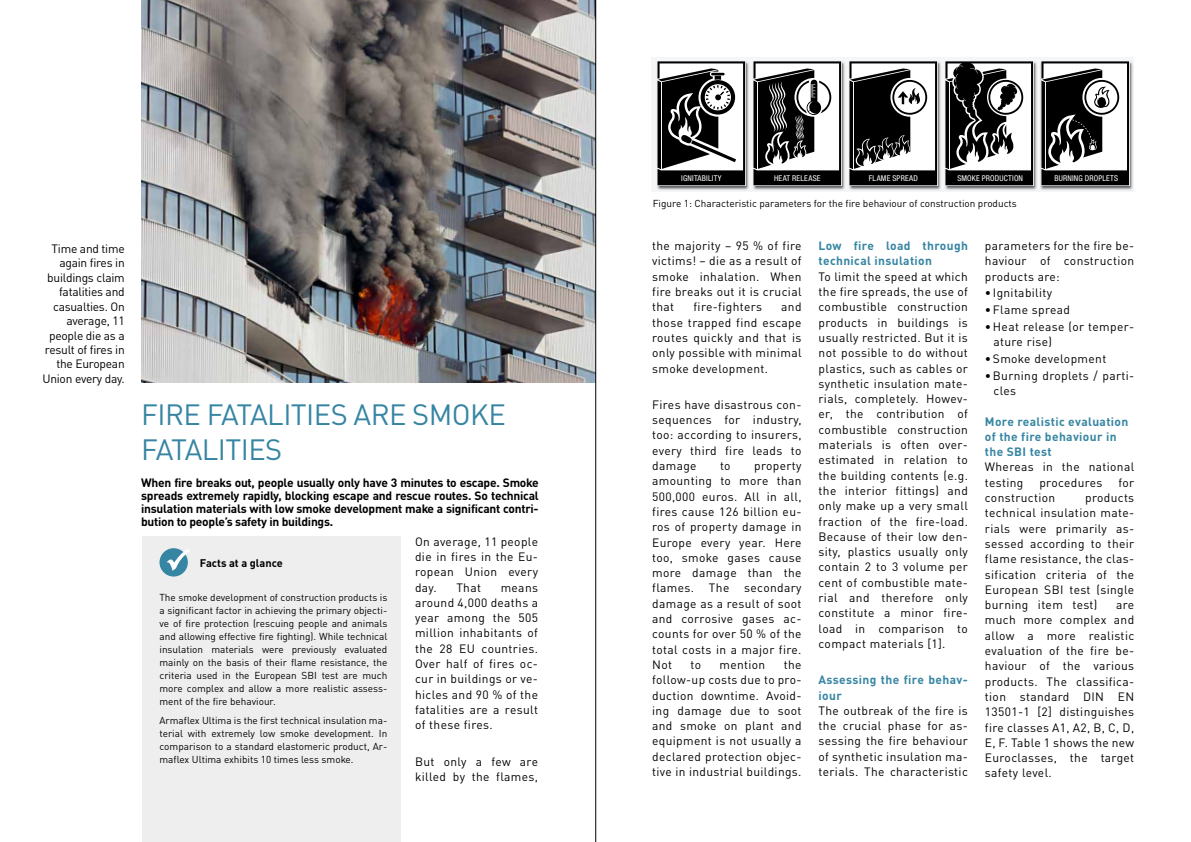
<style>
.page{position:relative;width:1191px;height:842px;background:#fff}
.page>*{position:absolute;margin:0;border:0;box-sizing:border-box;transform-origin:0 0}
.t1{font:29px/34.8px "DIN Pro";letter-spacing:-.02em;color:#3685a2}
.t2{font:12px/15.3px "DIN Pro";letter-spacing:.03em;color:#000;text-align:justify}
.t3{font:700 12px/13px "DIN Pro";letter-spacing:-.02em;color:#000;text-align:justify}
.t4{font:12px/14.4px "DIN Pro";letter-spacing:-.02em;color:#000;text-align:right}
.t5{font:700 12px/15.3px "DIN Pro";letter-spacing:.03em;color:#3685a2}
.t6{font:700 11px "DIN Pro";color:#000}
.t7{font:10px/13px "DIN Pro";color:#000;text-align:justify}
.t8{font:condensed 8px "Helvetica Neue LT Std";letter-spacing:.025em;color:#fff}
</style>
<div class="page">
<img style="left:141px;top:0;width:454px;height:383px">
<div style="left:142px;top:536px;width:258px;height:306px;background:#eee"></div>
<div style="left:159px;top:548px;width:29px;height:28px;background:#3685a2;border-radius:50%"></div>
<div style="left:651px;top:57px;width:482px;height:135px;background:#f5f6f8"></div>
<img style="left:657px;top:61px;width:92px;height:129px">
<svg style="left:657px;top:61px;width:88px;height:124px"></svg>
<img style="left:945px;top:61px;width:92px;height:129px">
<svg style="left:945px;top:61px;width:88px;height:124px"></svg>
<img style="left:753px;top:61px;width:92px;height:129px">
<svg style="left:753px;top:61px;width:88px;height:124px"></svg>
<img style="left:849px;top:61px;width:92px;height:129px">
<svg style="left:849px;top:61px;width:88px;height:124px"></svg>
<img style="left:1040px;top:61px;width:93px;height:129px">
<svg style="left:1041px;top:61px;width:88px;height:124px"></svg>
<hr style="left:595px;top:0;width:1px;height:842px;background:#000">
<svg style="left:164px;top:548px;width:25px;height:25px"></svg>
<p class="t8" style="left:681px;top:173px;width:42px">IGNITABILITY</p>
<p class="t8" style="left:774px;top:173px;width:48px">HEAT RELEASE</p>
<p class="t8" style="left:869px;top:173px;width:51px">FLAME SPREAD</p>
<p class="t8" style="left:957px;top:173px;width:67px">SMOKE PRODUCTION</p>
<p class="t8" style="left:1054px;top:173px;width:65px">BURNING DROPLETS</p>
<p class="t7" style="left:653px;top:196px;width:365px">Figure 1: Characteristic parameters for the fire behaviour of construction products</p>
<p class="t4" style="left:42px;top:240px;width:84px">Time and time again fires in buildings claim fatalities and casualties. On average, 11 people die as a result of fires in the European<br>Union every day.</p>
<p class="t2" style="left:652px;top:237px;width:151px">the majority – 95 % of fire victims! – die as a result of smoke inhalation. When fire breaks out it is crucial that</p>
<p class="t2" style="left:693px;top:298px;width:70px">fire-fighters</p>
<p class="t2" style="left:652px;top:298px;width:151px;text-indent:129px">and those trapped find escape routes quickly and that is only possible with minimal smoke development.</p>
<p class="t2" style="left:652px;top:396px;width:151px">Fires have disastrous con&shy;sequences for industry, too: according to insurers, every third fire leads to damage</p>
<h1 class="t1" style="left:141px;top:394px;width:366px">FIRE FATALITIES ARE SMOKE<br>FATALITIES</h1>
<p class="t3" style="left:141px;top:475px;width:399px">When fire breaks out, people usually only have 3 minutes to escape. Smoke spreads extremely rapidly, blocking escape and rescue routes. So technical insulation materials with low smoke development make a significant contri&shy;bution to people’s safety in buildings.</p>
<p class="t2" style="left:415px;top:532px;width:124px">On average, 11 people die in fires in the Eu&shy;ropean Union every day.</p>
<p class="t2" style="left:652px;top:457px;width:151px;text-indent:102px">property amounting to more than 500,000 euros. All in all, fires cause 126 billion eu&shy;ros of property damage in Europe every year. Here too, smoke gases cause more damage than the flames. The secondary damage as a result of soot and corrosive gases ac&shy;counts for over 50 % of the total costs in a major fire.<br>Not</p>
<p class="t2" style="left:720px;top:457px;width:12px">to</p>
<p class="t6" style="left:200px;top:554px;width:84px">Facts at a glance</p>
<p class="t7" style="left:159px;top:590px;width:229px">The smoke development of construction products is a significant factor in achieving the primary objecti&shy;ve of fire protection (rescuing people and animals and allowing effective fire fighting). While technical insulation materials were previously evaluated mainly on the basis of their flame resistance, the criteria used in the European SBI test are much more complex and allow a more realistic assess&shy;ment of the fire behaviour.</p>
<p class="t7" style="left:159px;top:713px;width:229px">Armaflex Ultima is the first technical insulation ma&shy;terial with extremely low smoke development. In comparison to a standard elastomeric product, Ar&shy;maflex Ultima exhibits 10 times less smoke.</p>
<p class="t2" style="left:456px;top:578px;width:26px">That</p>
<p class="t2" style="left:415px;top:578px;width:124px;text-indent:86px">means around 4,000 deaths a year among the 505 million inhabitants of the 28 EU countries.<br>Over half of fires oc&shy;cur in buildings or ve&shy;hicles and 90 % of the fatalities are a result of these fires.</p>
<p class="t2" style="left:415px;top:752px;width:124px">But only a few are killed by the flames,</p>
<p class="t2" style="left:690px;top:656px;width:12px">to</p>
<p class="t2" style="left:719px;top:656px;width:47px">mention</p>
<p class="t2" style="left:652px;top:656px;width:151px;text-indent:131px">the follow-up costs due to pro&shy;duction downtime. Avoid&shy;ing damage due to soot and smoke on plant and equipment is not usually a declared protection objec&shy;tive in industrial buildings.</p>
<p class="t5" style="left:818px;top:237px;width:151px">Low fire load through technical insulation</p>
<p class="t2" style="left:818px;top:268px;width:151px;text-align:left">To limit the speed at which the fire spreads, the use of combustible construction products in buildings is usually restricted. But it is not possible to do without plastics, such as cables or synthetic insulation mate&shy;rials, completely. Howev&shy;er, the contribution of combustible construction materials is often over&shy;estimated in relation to the building contents (e.g. the interior fittings) and only make up a very small fraction of the fire-load.<br>Because of their low den&shy;sity, plastics usually only contain 2 to 3 volume per cent of combustible mate&shy;rial and therefore only constitute a minor fire&shy;load in comparison to compact materials [1].</p>
<p class="t5" style="left:818px;top:671px;width:151px">Assessing the fire behav&shy;iour</p>
<p class="t2" style="left:818px;top:702px;width:151px">The outbreak of the fire is the crucial phase for as&shy;sessing the fire behaviour of synthetic insulation ma&shy;terials. The characteristic</p>
<p class="t2" style="left:985px;top:237px;width:151px">parameters for the fire be&shy;haviour of construction products are:</p>
<p class="t2" style="left:985px;top:284px;width:69px">•Ignitability</p>
<p class="t2" style="left:985px;top:301px;width:87px">•Flame spread</p>
<p class="t2" style="left:993px;top:318px;width:142px;text-indent:-9px">•Heat release (or temper&shy;ature rise)</p>
<p class="t2" style="left:985px;top:350px;width:123px">•Smoke development</p>
<p class="t2" style="left:993px;top:366px;width:142px;text-indent:-9px">•Burning droplets / parti&shy;cles</p>
<p class="t5" style="left:985px;top:412px;width:145px">More realistic evaluation of the fire behaviour in the SBI test</p>
<p class="t2" style="left:985px;top:458px;width:151px">Whereas in the national testing</p>
<p class="t2" style="left:1039px;top:474px;width:65px">procedures</p>
<p class="t2" style="left:1118px;top:474px;width:17px">for</p>
<p class="t2" style="left:985px;top:489px;width:72px">construction</p>
<p class="t2" style="left:985px;top:489px;width:151px;text-indent:100px">products technical insulation mate&shy;rials were primarily as&shy;sessed according to their flame resistance, the clas&shy;sification criteria of the European SBI test (single burning item test)</p>
<p class="t2" style="left:985px;top:596px;width:151px;text-indent:131px">are much more complex and allow a more realistic evaluation of the fire be&shy;haviour of the various products. The classifica&shy;tion standard DIN EN 13501-1 [2] distinguishes fire classes A1, A2, B, C, D, E, F. Table 1 shows the new Euroclasses, the target safety level.</p>
</div>
